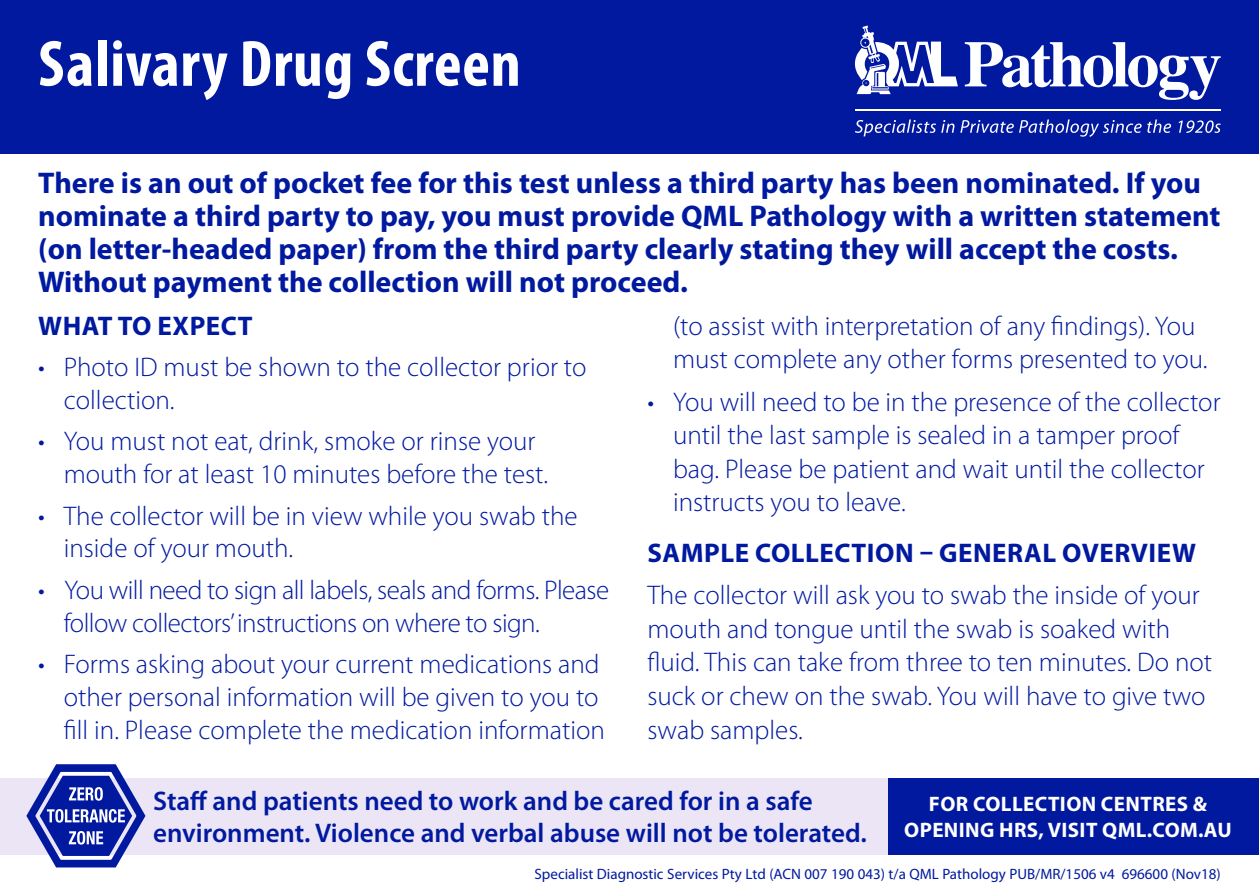
<style>
.page{position:relative;width:1259px;height:893px;background:#fff}
.page>*{position:absolute;margin:0;border:0;box-sizing:border-box;transform-origin:0 0}
.body{font:700 condensed 66px "Myriad Pro";letter-spacing:.01em;color:#fff}
.body-2{font:700 30px/33px "Myriad Pro";color:#00199f}
.body-3{font:300 27px/33.6px "Myriad Pro";color:#00199f}
.body-4{font:600 27px/32.4px "Myriad Pro";color:#00199f}
.body-5{font:300 27px/32.7px "Myriad Pro";letter-spacing:-.02em;color:#00199f}
.body-6{font:700 27px "Myriad Pro";letter-spacing:.02em;color:#00199f}
.body-7{font:700 21px/25.2px "Myriad Pro";letter-spacing:.02em;color:#fff;text-align:center}
.t1{font:15px "Myriad Pro";color:#00199f}
</style>
<div class="page">
<div style="left:0;top:0;width:1259px;height:153px;background:#00199f"></div>
<svg style="left:964px;top:42px;width:256px;height:58px"></svg>
<svg style="left:855px;top:26px;width:103px;height:68px"></svg>
<svg style="left:855px;top:120px;width:99px;height:16px"></svg>
<svg style="left:960px;top:120px;width:181px;height:17px"></svg>
<svg style="left:1147px;top:120px;width:24px;height:13px"></svg>
<svg style="left:1178px;top:120px;width:42px;height:13px"></svg>
<hr style="left:855px;top:109px;width:365px;height:1px;background:#fff">
<div style="left:0;top:778px;width:889px;height:76px;background:#ece5f6"></div>
<svg style="left:20px;top:764px;width:131px;height:104px"></svg>
<div style="left:889px;top:778px;width:370px;height:76px;background:#00199f"></div>
<p class="body" style="left:38px;top:23px;width:484px">Salivary Drug Screen</p>
<p class="body-2" style="left:38px;top:166px;width:1183px">There is an out of pocket fee for this test unless a third party has been nominated. If you nominate a third party to pay, you must provide QML Pathology with a written statement (on letter-headed paper) from the third party clearly stating they will accept the costs.<br>Without payment the collection will not proceed.</p>
<p class="body-6" style="left:38px;top:311px;width:216px">WHAT TO EXPECT</p>
<p class="body-3" style="left:64px;top:351px;width:524px;line-height:32.7px;text-indent:-26px">• Photo ID must be shown to the collector prior to collection.</p>
<p class="body-3" style="left:64px;top:425px;width:486px;line-height:32.7px;text-indent:-26px">• You must not eat, drink, smoke or rinse your mouth for at least 10 minutes before the test.</p>
<p class="body-3" style="left:64px;top:500px;width:515px;line-height:32.7px;text-indent:-26px">• The collector will be in view while you swab the inside of your mouth.</p>
<p class="body-5" style="left:64px;top:574px;width:547px;text-indent:-26px">• You will need to sign all labels, seals and forms. Please follow collectors’ instructions on where to sign.</p>
<p class="body-3" style="left:64px;top:648px;width:542px;line-height:32.7px;text-indent:-26px">• Forms asking about your current medications and other personal information will be given to you to fill in. Please complete the medication information</p>
<p class="body-3" style="left:673px;top:310px;width:536px">(to assist with interpretation of any findings). You must complete any other forms presented to you.</p>
<p class="body-3" style="left:673px;top:385px;width:549px;text-indent:-26px">• You will need to be in the presence of the collector until the last sample is sealed in a tamper proof bag. Please be patient and wait until the collector instructs you to leave.</p>
<p class="body-6" style="left:647px;top:538px;width:550px">SAMPLE COLLECTION – GENERAL OVERVIEW</p>
<p class="body-3" style="left:647px;top:579px;width:566px">The collector will ask you to swab the inside of your mouth and tongue until the swab is soaked with fluid. This can take from three to ten minutes. Do not suck or chew on the swab. You will have to give two swab samples.</p>
<p class="body-4" style="left:153px;top:785px;width:715px">Staff and patients need to work and be cared for in a safe environment. Violence and verbal abuse will not be tolerated.</p>
<p class="body-7" style="left:904px;top:792px;width:329px">FOR COLLECTION CENTRES &amp;<br>OPENING HRS, VISIT QML.COM.AU</p>
<p class="t1" style="left:534px;top:866px;width:687px">Specialist Diagnostic Services Pty Ltd (ACN 007 190 043) t/a QML Pathology PUB/MR/1506 v4 696600 (Nov18)</p>
</div>
